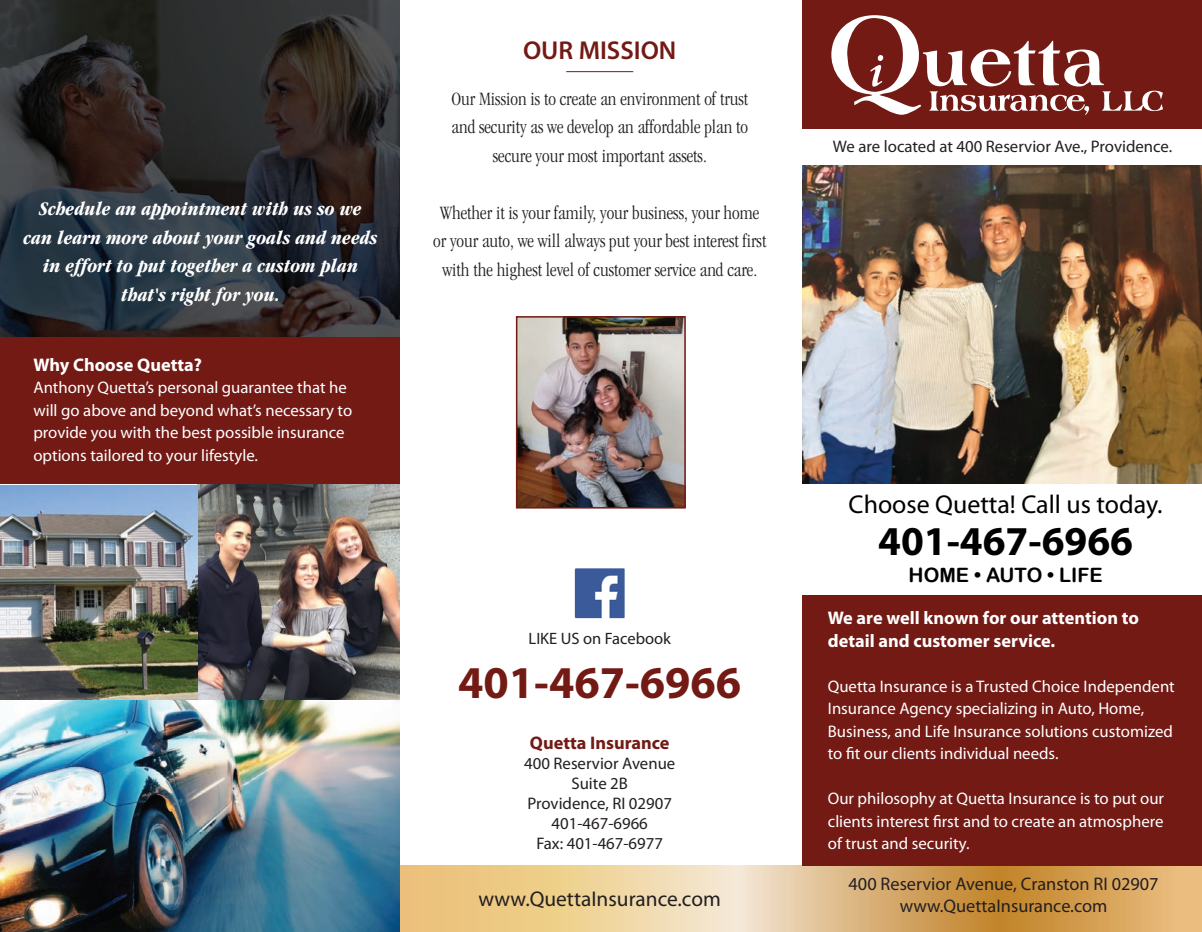
<style>
.page{position:relative;width:1202px;height:932px;background:#fff}
.page>*{position:absolute;margin:0;border:0;box-sizing:border-box;transform-origin:0 0}
.t1{font:700 45.75px "Myriad Pro";color:#731a15}
.t2{font:700 41.1px "Myriad Pro";color:#000}
.t3{font:25.95px "Myriad Pro";color:#000}
.t4{font:600 25.95px "Myriad Pro";color:#731a15}
.t5{font:21.3px "Myriad Pro";color:#231f20}
.t6{font:italic 700 condensed 19.8px/28.5px "Garamond";color:#fff;text-align:center}
.t7{font:19.8px "Arial Rounded MT Bold";color:#000}
.t8{font:300 condensed 19.5px/28.5px "Garamond";color:#231f20;text-align:center}
.t9{font:700 18.3px/22.5px "Myriad Pro";color:#fff}
.t10{font:18.3px/21.9px "Myriad Pro";color:#231f20;text-align:center}
.t11{font:700 18.3px "Myriad Pro";color:#731a15}
.t12{font:16.8px/22.5px "Myriad Pro";color:#fff}
.t13{font:16.8px/20.1px "Myriad Pro";color:#231f20;text-align:center}
.t14{font:16.5px "Myriad Pro";color:#231f20}
</style>
<div class="page">
<img style="left:198px;top:484px;width:201px;height:217px">
<img style="left:802px;top:165px;width:400px;height:318px">
<img style="left:0;top:0;width:399px;height:337px">
<svg style="left:400px;top:865px;width:802px;height:67px;background:#e2bc80"></svg>
<div style="left:802px;top:0;width:400px;height:129px;background:#731a15"></div>
<div style="left:802px;top:595px;width:400px;height:271px;background:#731a15"></div>
<div style="left:0;top:337px;width:399px;height:147px;background:#731a15"></div>
<hr style="left:566px;top:71px;width:67px;height:1px;background:#731a15">
<img style="left:0;top:485px;width:198px;height:216px">
<img style="left:0;top:701px;width:400px;height:231px">
<svg style="left:831px;top:15px;width:332px;height:100px"></svg>
<img style="left:575px;top:568px;width:49px;height:50px">
<img style="left:519px;top:319px;width:164px;height:186px">
<div style="left:516px;top:316px;width:170px;height:192px;border:2px solid #731a15"></div>
<p class="t6" style="left:24px;top:194px;width:355px">Schedule an appointment with us so we can learn more about your goals and needs in effort to put together a custom plan that's right for you.</p>
<p class="t9" style="left:33px;top:353px;width:170px">Why Choose Quetta?</p>
<p class="t12" style="left:33px;top:377px;width:320px">Anthony Quetta’s personal guarantee that he will go above and beyond what’s necessary to provide you with the best possible insurance options tailored to your lifestyle.</p>
<h3 class="t4" style="left:523px;top:36px;width:155px">OUR MISSION</h3>
<p class="t8" style="left:451px;top:84px;width:298px">Our Mission is to create an environment of trust and security as we develop an affordable plan to secure your most important assets.</p>
<p class="t8" style="left:433px;top:198px;width:334px">Whether it is your family, your business, your home or your auto, we will always put your best interest first with the highest level of customer service and care.</p>
<p class="t14" style="left:528px;top:629px;width:144px">LIKE US on Facebook</p>
<h1 class="t1" style="left:458px;top:657px;width:285px">401-467-6966</h1>
<p class="t11" style="left:530px;top:732px;width:141px">Quetta Insurance</p>
<p class="t13" style="left:524px;top:753px;width:153px">400 Reservior Avenue<br>Suite 2B<br>Providence, RI 02907<br>401-467-6966<br>Fax: 401-467-6977</p>
<p class="t5" style="left:478px;top:886px;width:244px">www.QuettaInsurance.com</p>
<p class="t13" style="left:833px;top:137px;width:341px">We are located at 400 Reservior Ave., Providence.</p>
<h3 class="t3" style="left:848px;top:490px;width:315px">Choose Quetta! Call us today.</h3>
<h2 class="t2" style="left:878px;top:517px;width:256px">401-467-6966</h2>
<p class="t7" style="left:908px;top:563px;width:195px">HOME • AUTO • LIFE</p>
<p class="t9" style="left:827px;top:607px;width:313px">We are well known for our attention to detail and customer service.</p>
<p class="t12" style="left:827px;top:675px;width:348px">Quetta Insurance is a Trusted Choice Independent Insurance Agency specializing in Auto, Home, Business, and Life Insurance solutions customized to fit our clients individual needs.</p>
<p class="t12" style="left:827px;top:787px;width:338px;text-align:justify">Our philosophy at Quetta Insurance is to put our clients interest first and to create an atmosphere of trust and security.</p>
<p class="t10" style="left:848px;top:873px;width:311px">400 Reservior Avenue, Cranston RI 02907 www.QuettaInsurance.com</p>
</div>
